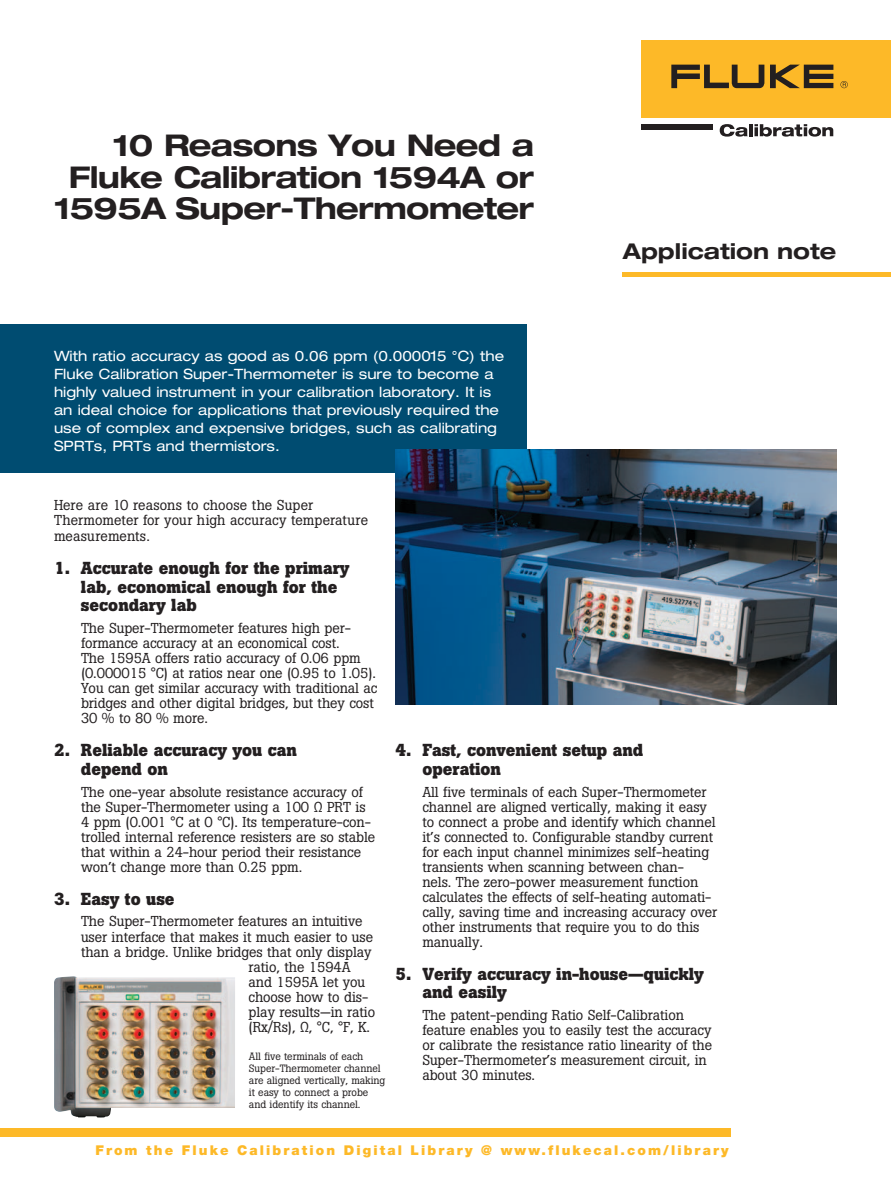
<style>
.page{position:relative;width:891px;height:1188px;background:#fff}
.page>*{position:absolute;margin:0;border:0;box-sizing:border-box;transform-origin:0 0}
.t1{font:700 expanded 30px/31.5px "Helvetica Neue LT Std";letter-spacing:-.025em;color:#231f20;text-align:right}
.t2{font:700 expanded 21.75px "Helvetica Neue LT Std";color:#231f20}
.t3{font:700 17.25px/18.8px "Boton Pro";color:#231f20}
.t4{font:14.25px/15px "Boton Pro";letter-spacing:-.005em;color:#231f20}
.t5{font:expanded 14.25px/18px "Helvetica Neue LT Std";color:#fff}
.t6{font:900 13.5px "Helvetica Neue LT Pro";letter-spacing:.155em;color:#fdb928}
.t7{font:10.5px/12px "Boton Pro";letter-spacing:-.005em;color:#231f20}
</style>
<div class="page">
<div style="left:0;top:324px;width:526px;height:148px;background:#004c71"></div>
<hr style="left:623px;top:273px;width:268px;height:4px;background:#fdb928">
<div style="left:641px;top:40px;width:250px;height:78px;background:#fdb928"></div>
<svg style="left:671px;top:65px;width:162px;height:23px"></svg>
<svg style="left:840px;top:81px;width:8px;height:7px"></svg>
<div style="left:641px;top:124px;width:72px;height:6px;background:#231f20"></div>
<svg style="left:720px;top:124px;width:28px;height:13px"></svg>
<hr style="left:749px;top:124px;width:4px;height:12px;background:#231f20">
<svg style="left:755px;top:124px;width:78px;height:13px"></svg>
<div style="left:0;top:1128px;width:730px;height:8px;background:#fdb928"></div>
<img style="left:395px;top:449px;width:442px;height:255px">
<img style="left:54px;top:976px;width:181px;height:142px">
<h1 class="t1" style="left:54px;top:129px;width:482px">10 Reasons You Need a<br>Fluke Calibration 1594A or<br>1595A Super-Thermometer</h1>
<p class="t5" style="left:54px;top:347px;width:452px">With ratio accuracy as good as 0.06 ppm (0.000015 °C) the Fluke Calibration Super-Thermometer is sure to become a highly valued instrument in your calibration laboratory. It is an ideal choice for applications that previously required the use of complex and expensive bridges, such as calibrating SPRTs, PRTs and thermistors.</p>
<h2 class="t2" style="left:623px;top:237px;width:215px">Application note</h2>
<p class="t4" style="left:54px;top:497px;width:316px;line-height:15.8px">Here are 10 reasons to choose the Super<br>Thermometer for your high accuracy temperature measurements.</p>
<p class="t3" style="left:81px;top:559px;width:270px;text-indent:-27px">1. Accurate enough for the primary lab, economical enough for the secondary lab</p>
<p class="t4" style="left:81px;top:621px;width:298px">The Super-Thermometer features high per&shy;formance accuracy at an economical cost.<br>The 1595A offers ratio accuracy of 0.06 ppm (0.000015 °C) at ratios near one (0.95 to 1.05).<br>You can get similar accuracy with traditional ac bridges and other digital bridges, but they cost 30 % to 80 % more.</p>
<p class="t3" style="left:81px;top:741px;width:218px;text-indent:-27px">2. Reliable accuracy you can depend on</p>
<p class="t4" style="left:81px;top:784px;width:296px">The one-year absolute resistance accuracy of the Super-Thermometer using a 100 Ω PRT is 4 ppm (0.001 °C at 0 °C). Its temperature-con&shy;trolled internal reference resisters are so stable that within a 24-hour period their resistance won’t change more than 0.25 ppm.</p>
<p class="t3" style="left:54px;top:889px;width:122px">3. Easy to use</p>
<p class="t4" style="left:81px;top:914px;width:283px">The Super-Thermometer features an intuitive</p>
<p class="t4" style="left:81px;top:929px;width:294px">user interface that makes it much easier to use</p>
<p class="t4" style="left:81px;top:944px;width:292px">than a bridge. Unlike bridges that only display</p>
<p class="t4" style="left:249px;top:959px;width:104px">ratio, the 1594A</p>
<p class="t4" style="left:249px;top:974px;width:118px">and 1595A let you</p>
<p class="t4" style="left:249px;top:989px;width:121px">choose how to dis-</p>
<p class="t4" style="left:249px;top:1004px;width:128px">play results—in ratio</p>
<p class="t4" style="left:249px;top:1019px;width:123px">(Rx/Rs), Ω, °C, °F, K.</p>
<p class="t7" style="left:249px;top:1050px;width:138px">All five terminals of each<br>Super-Thermometer channel are aligned vertically, making it easy to connect a probe and identify its channel.</p>
<p class="t3" style="left:422px;top:741px;width:223px;text-indent:-27px">4. Fast, convenient setup and operation</p>
<p class="t4" style="left:422px;top:784px;width:296px">All five terminals of each Super-Thermometer channel are aligned vertically, making it easy to connect a probe and identify which channel it’s connected to. Configurable standby current for each input channel minimizes self-heating transients when scanning between chan-<br>nels. The zero-power measurement function calculates the effects of self-heating automati&shy;cally, saving time and increasing accuracy over other instruments that require you to do this manually.</p>
<p class="t3" style="left:422px;top:964px;width:283px;text-indent:-27px">5. Verify accuracy in-house—quickly and easily</p>
<p class="t4" style="left:422px;top:1008px;width:291px">The patent-pending Ratio Self-Calibration feature enables you to easily test the accuracy or calibrate the resistance ratio linearity of the Super-Thermometer’s measurement circuit, in about 30 minutes.</p>
<p class="t6" style="left:96px;top:1142px;width:635px">From the Fluke Calibration Digital Library @ www.flukecal.com/library</p>
</div>
